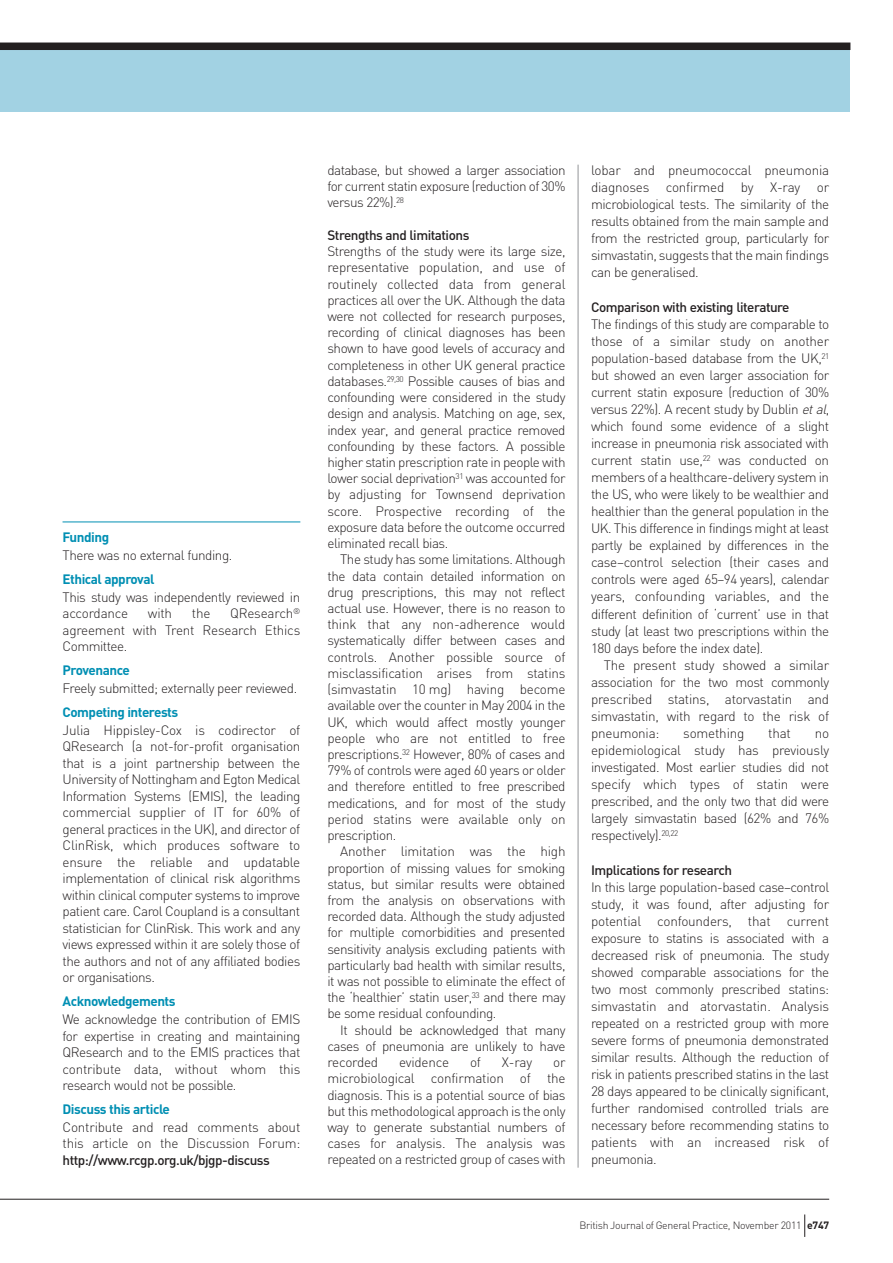
<style>
.page{position:relative;width:893px;height:1263px;background:#fff}
.page>*{position:absolute;margin:0;border:0;box-sizing:border-box;transform-origin:0 0}
.t1{font:300 13.5px/16.2px "DIN";letter-spacing:-.035em;color:#231f20;text-align:justify}
.t2{font:500 13.5px "DIN";letter-spacing:-.035em;color:#231f20}
.t3{font:700 13.5px "DIN";letter-spacing:-.035em;color:#008fb3}
.t4{font:300 13.5px/16.5px "DIN";letter-spacing:-.015em;color:#231f20}
.t5{font:300 10.5px "DIN";letter-spacing:-.025em;color:#231f20}
.s1{font-style:italic}
.s2{font-weight:700}
</style>
<div class="page">
<hr style="left:578px;top:165px;width:1px;height:1003px;background:#939598">
<div style="left:0;top:48px;width:850px;height:64px;background:#a2d2e3"></div>
<div style="left:0;top:43px;width:850px;height:7px;background:#231f20"></div>
<hr style="left:0;top:1199px;width:829px;height:1px;background:#231f20">
<svg style="left:804px;top:1214px;width:1px;height:23px"></svg>
<hr style="left:63px;top:521px;width:237px;height:1px;background:#008fb3">
<p class="t3" style="left:63px;top:530px;width:48px">Funding</p>
<p class="t1" style="left:63px;top:547px;width:171px">There was no external funding.</p>
<p class="t3" style="left:63px;top:571px;width:93px">Ethical approval</p>
<p class="t1" style="left:63px;top:589px;width:239px">This study was independently reviewed in accordance</p>
<p class="t1" style="left:63px;top:605px;width:239px;text-indent:168px">QResearch<sup>® </sup>agreement with Trent Research Ethics Committee.</p>
<p class="t3" style="left:63px;top:663px;width:69px">Provenance</p>
<p class="t1" style="left:63px;top:680px;width:236px">Freely submitted; externally peer reviewed.</p>
<p class="t3" style="left:63px;top:704px;width:117px">Competing interests</p>
<p class="t1" style="left:63px;top:722px;width:239px">Julia Hippisley-Cox is codirector of QResearch (a not-for-profit organisation that is a joint partnership between the University of Nottingham and Egton Medical Information Systems (EMIS), the leading commercial supplier of IT for 60% of general practices in the UK), and director of ClinRisk, which produces software to ensure the reliable and updatable implementation of clinical risk algorithms within clinical computer systems to improve patient care. Carol Coupland is a consultant statistician for ClinRisk. This work and any views expressed within it are solely those of the authors and not of any affiliated bodies or organisations.</p>
<p class="t3" style="left:63px;top:994px;width:115px">Acknowledgements</p>
<p class="t1" style="left:63px;top:1011px;width:239px">We acknowledge the contribution of EMIS for expertise in creating and maintaining QResearch and to the EMIS practices that contribute data, without whom this research would not be possible.</p>
<p class="t3" style="left:63px;top:1101px;width:109px">Discuss this article</p>
<p class="t4" style="left:63px;top:1119px;width:239px">Contribute and read comments about this article on the Discussion Forum:</p>
<p class="t2" style="left:63px;top:1152px;width:209px">http://www.rcgp.org.uk/bjgp-discuss</p>
<p class="t1" style="left:148px;top:605px;width:26px">with</p>
<p class="t1" style="left:192px;top:605px;width:20px">the</p>
<p class="t1" style="left:327px;top:162px;width:240px">database, but showed a larger association for current statin exposure (reduction of 30% versus 22%).<sup>28</sup></p>
<p class="t2" style="left:327px;top:228px;width:143px">Strengths and limitations</p>
<p class="t1" style="left:327px;top:243px;width:240px">Strengths of the study were its large size, representative population, and use of routinely collected data from general practices all over the UK. Although the data were not collected for research purposes, recording of clinical diagnoses has been shown to have good levels of accuracy and completeness in other UK general practice databases.<sup>29,30</sup> Possible causes of bias and confounding were considered in the study design and analysis. Matching on age, sex, index year, and general practice removed confounding by these factors. A possible higher statin prescription rate in people with lower social deprivation<sup>31</sup> was accounted for by adjusting for Townsend deprivation score. Prospective recording of the exposure data before the outcome occurred eliminated recall bias.</p>
<p class="t1" style="left:327px;top:551px;width:240px;text-indent:13px">The study has some limitations. Although the data contain detailed information on drug prescriptions, this may not reflect actual use. However, there is no reason to think that any non-adherence would systematically differ between cases and controls. Another possible source of misclassification arises from statins (simvastatin 10 mg) having become available over the counter in May 2004 in the UK, which would affect mostly younger people who are not entitled to free prescriptions.<sup>32</sup> However, 80% of cases and 79% of controls were aged 60 years or older and therefore entitled to free prescribed medications, and for most of the study period statins were available only on prescription.</p>
<p class="t1" style="left:327px;top:843px;width:240px;text-indent:13px">Another limitation was the high proportion of missing values for smoking status, but similar results were obtained from the analysis on observations with recorded data. Although the study adjusted for multiple comorbidities and presented sensitivity analysis excluding patients with particularly bad health with similar results, it was not possible to eliminate the effect of the ‘healthier’ statin user,<sup>33</sup> and there may be some residual confounding.</p>
<p class="t1" style="left:327px;top:1022px;width:240px;text-indent:13px">It should be acknowledged that many cases of pneumonia are unlikely to have recorded</p>
<p class="t4" style="left:399px;top:1054px;width:51px">evidence</p>
<p class="t1" style="left:470px;top:1054px;width:13px">of</p>
<p class="t1" style="left:502px;top:1054px;width:32px">X-ray</p>
<p class="t1" style="left:327px;top:1054px;width:240px;text-indent:226px">or microbiological confirmation of the diagnosis. This is a potential source of bias but this methodological approach is the only way to generate substantial numbers of cases for analysis. The analysis was repeated on a restricted group of cases with</p>
<p class="t1" style="left:591px;top:162px;width:240px;line-height:17.1px">lobar and pneumococcal pneumonia diagnoses confirmed by X-ray or microbiological tests. The similarity of the results obtained from the main sample and from the restricted group, particularly for simvastatin, suggests that the main findings can be generalised.</p>
<p class="t2" style="left:591px;top:299px;width:200px">Comparison with existing literature</p>
<p class="t1" style="left:591px;top:315px;width:240px;line-height:17.1px">The findings of this study are comparable to those of a similar study on another population-based database from the UK,<sup>21 </sup>but showed an even larger association for current statin exposure (reduction of 30% versus 22%). A recent study by Dublin <span class="s1">etal</span>, which found some evidence of a slight increase in pneumonia risk associated with current statin use,<sup>22</sup> was conducted on members of a healthcare-delivery system in the US, who were likely to be wealthier and healthier than the general population in the UK. This difference in findings might at least partly be explained by differences in the case–control selection (their cases and controls were aged 65–94 years), calendar years, confounding variables, and the different definition of ‘current’ use in that study (at least two prescriptions within the 180 days before the index date).</p>
<p class="t1" style="left:591px;top:656px;width:240px;line-height:17.1px;text-indent:13px">The present study showed a similar association for the two most commonly prescribed statins, atorvastatin and simvastatin, with regard to the risk of pneumonia:</p>
<p class="t4" style="left:683px;top:725px;width:63px">something</p>
<p class="t1" style="left:768px;top:725px;width:24px">that</p>
<p class="t1" style="left:591px;top:725px;width:240px;line-height:17.1px;text-indent:224px">no epidemiological study has previously investigated. Most earlier studies did not specify which types of statin were prescribed, and the only two that did were largely simvastatin based (62% and 76% respectively).<sup>20,22</sup></p>
<p class="t2" style="left:591px;top:862px;width:143px">Implications for research</p>
<p class="t1" style="left:591px;top:878px;width:240px;line-height:17.1px">In this large population-based case–control study, it was found, after adjusting for potential confounders, that current exposure to statins is associated with a decreased risk of pneumonia. The study showed comparable associations for the two most commonly prescribed statins: simvastatin and atorvastatin. Analysis repeated on a restricted group with more severe forms of pneumonia demonstrated similar results. Although the reduction of risk in patients prescribed statins in the last 28 days appeared to be clinically significant, further randomised controlled trials are necessary before recommending statins to patients with an increased risk of pneumonia.</p>
<p class="t5" style="left:579px;top:1219px;width:251px">British Journal of General Practice, November 2011 <span class="s2">e747</span></p>
</div>
